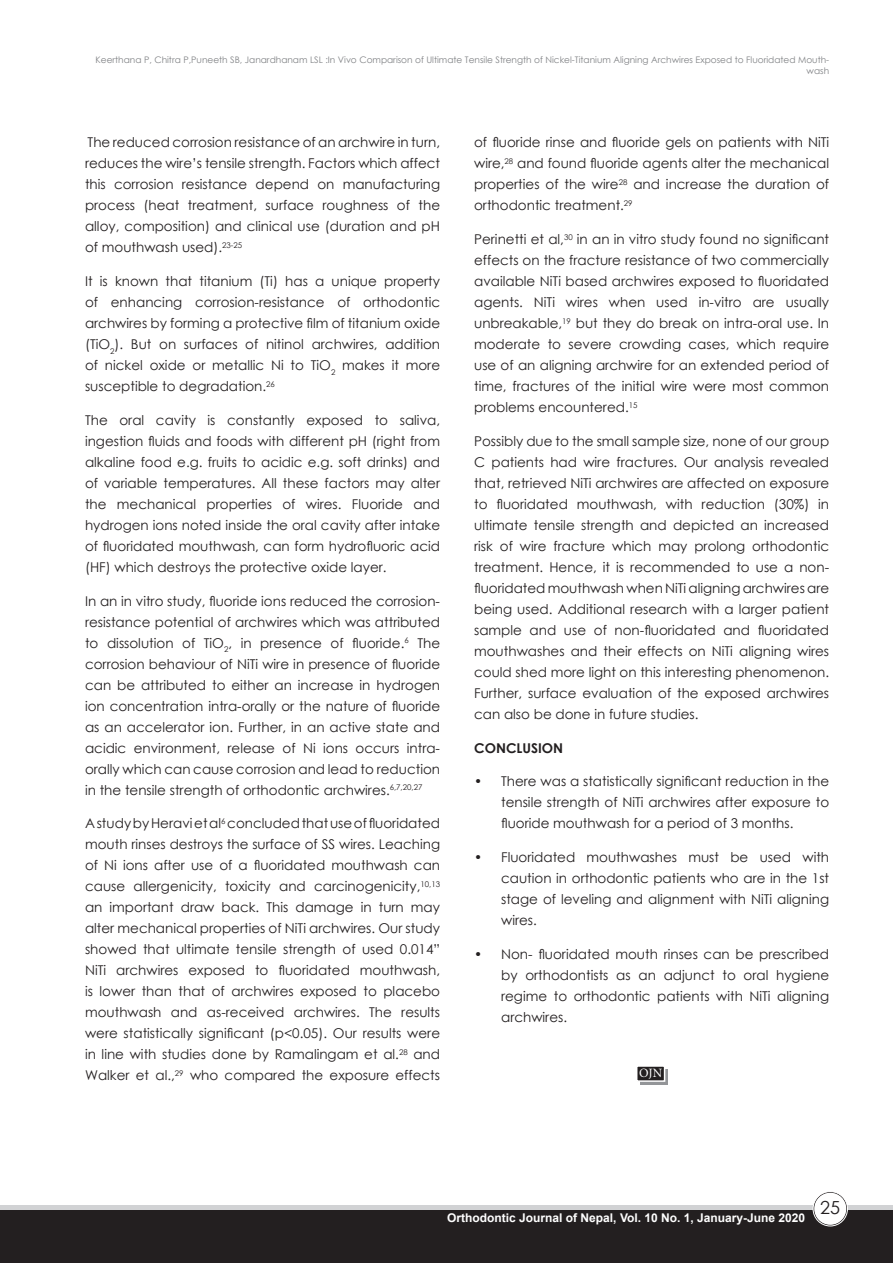
<style>
.page{position:relative;width:893px;height:1263px;background:#fff}
.page>*{position:absolute;margin:0;border:0;box-sizing:border-box;transform-origin:0 0}
.t1{font:18px "Century Gothic";color:#231f20}
.t2{font:13.5px/21px "Century Gothic";color:#231f20;text-align:justify}
.t3{font:700 13.5px "Century Gothic";color:#231f20}
.t4{font:12.75px "Minion Pro";color:#fff}
.t5{font:700 12px "Arial";color:#fff}
.t6{font:9px/10.8px "Century Gothic";color:#808285;text-align:right}
</style>
<div class="page">
<div style="left:0;top:1205px;width:893px;height:58px;background:linear-gradient(to right,#d1d2d4,#d1d2d4)"></div>
<div style="left:0;top:1211px;width:893px;height:52px;background:#231f20"></div>
<div style="left:814px;top:1192px;width:33px;height:33px;background:#fff;border-radius:50%"></div>
<div style="left:813px;top:1192px;width:34px;height:34px;border:1px solid #231f20;border-radius:50%"></div>
<div style="left:813px;top:1191px;width:35px;height:35px;border:1px solid #fff;border-radius:50%"></div>
<svg style="left:640px;top:1069px;width:27px;height:15px"></svg>
<div style="left:636px;top:1065px;width:29px;height:17px;background:#231f20;border:2px solid #fff"></div>
<p class="t6" style="left:96px;top:54px;width:735px">Keerthana P, Chitra P,Puneeth SB, Janardhanam LSL :In Vivo Comparison of Ultimate Tensile Strength of Nickel-Titanium Aligning Archwires Exposed to Fluoridated Mouth&shy;wash</p>
<p class="t2" style="left:85px;top:132px;width:357px">The reduced corrosion resistance of an archwire in turn, reduces the wire’s tensile strength. Factors which affect this corrosion resistance depend on manufacturing process (heat treatment, surface roughness of the alloy, composition) and clinical use (duration and pH of mouthwash used).<sup>23-25</sup></p>
<p class="t2" style="left:85px;top:270px;width:357px">It is known that titanium (Ti) has a unique property of enhancing corrosion-resistance of orthodontic archwires by forming a protective film of titanium oxide (TiO<sub>2</sub>). But on surfaces of nitinol archwires, addition of nickel oxide or metallic Ni to TiO<sub>2</sub> makes it more susceptible to degradation.<sup>26</sup></p>
<p class="t2" style="left:85px;top:409px;width:357px">The oral cavity is constantly exposed to saliva, ingestion fluids and foods with different pH (right from alkaline food e.g. fruits to acidic e.g. soft drinks) and of variable temperatures. All these factors may alter the mechanical properties of wires. Fluoride and hydrogen ions noted inside the oral cavity after intake of fluoridated mouthwash, can form hydrofluoric acid (HF) which destroys the protective oxide layer.</p>
<p class="t2" style="left:85px;top:590px;width:357px">In an in vitro study, fluoride ions reduced the corrosion&shy;resistance potential of archwires which was attributed to dissolution of TiO<sub>2</sub>, in presence of fluoride.<sup>6</sup> The corrosion behaviour of NiTi wire in presence of fluoride can be attributed to either an increase in hydrogen ion concentration intra-orally or the nature of fluoride as an accelerator ion. Further, in an active state and acidic environment, release of Ni ions occurs intra&shy;orally which can cause corrosion and lead to reduction in the tensile strength of orthodontic archwires.<sup>6,7,20,27</sup></p>
<p class="t2" style="left:85px;top:813px;width:357px">A study by Heravi et al<sup>6</sup> concluded that use of fluoridated mouth rinses destroys the surface of SS wires. Leaching of Ni ions after use of a fluoridated mouthwash can cause allergenicity, toxicity and carcinogenicity,<sup>10,13 </sup>an important draw back. This damage in turn may alter mechanical properties of NiTi archwires. Our study showed that ultimate tensile strength of used 0.014” NiTi archwires exposed to fluoridated mouthwash, is lower than that of archwires exposed to placebo mouthwash and as-received archwires. The results were statistically significant (p&lt;0.05). Our results were in line with studies done by Ramalingam et al.<sup>28</sup> and Walker et al.,<sup>29</sup> who compared the exposure effects</p>
<p class="t2" style="left:474px;top:132px;width:357px">of fluoride rinse and fluoride gels on patients with NiTi wire,<sup>28</sup> and found fluoride agents alter the mechanical properties of the wire<sup>28</sup> and increase the duration of orthodontic treatment.<sup>29</sup></p>
<p class="t2" style="left:474px;top:228px;width:357px">Perinetti et al,<sup>30</sup> in an in vitro study found no significant effects on the fracture resistance of two commercially available NiTi based archwires exposed to fluoridated agents. NiTi wires when used in-vitro are usually unbreakable,<sup>19</sup> but they do break on intra-oral use. In moderate to severe crowding cases, which require use of an aligning archwire for an extended period of time, fractures of the initial wire were most common problems encountered.<sup>15</sup></p>
<p class="t2" style="left:474px;top:430px;width:357px">Possibly due to the small sample size, none of our group C patients had wire fractures. Our analysis revealed that, retrieved NiTi archwires are affected on exposure to fluoridated mouthwash, with reduction (30%) in ultimate tensile strength and depicted an increased risk of wire fracture which may prolong orthodontic treatment. Hence, it is recommended to use a non&shy;fluoridated mouthwash when NiTi aligning archwires are being used. Additional research with a larger patient sample and use of non-fluoridated and fluoridated mouthwashes and their effects on NiTi aligning wires could shed more light on this interesting phenomenon.<br>Further, surface evaluation of the exposed archwires can also be done in future studies.</p>
<p class="t3" style="left:474px;top:737px;width:91px">CONCLUSION</p>
<p class="t2" style="left:501px;top:771px;width:330px;text-indent:-27px">• There was a statistically significant reduction in the tensile strength of NiTi archwires after exposure to fluoride mouthwash for a period of 3 months.</p>
<p class="t2" style="left:501px;top:846px;width:330px;text-indent:-27px">• Fluoridated mouthwashes must be used with caution in orthodontic patients who are in the 1st stage of leveling and alignment with NiTi aligning wires.</p>
<p class="t2" style="left:501px;top:943px;width:330px;text-indent:-27px">• Non- fluoridated mouth rinses can be prescribed by orthodontists as an adjunct to oral hygiene regime to orthodontic patients with NiTi aligning archwires.</p>
<p class="t4" style="left:639px;top:1064px;width:24px">OJN</p>
<p class="t5" style="left:447px;top:1209px;width:359px">Orthodontic Journal of Nepal, Vol. 10 No. 1, January-June 2020</p>
<h1 class="t1" style="left:820px;top:1195px;width:21px">25</h1>
</div>
